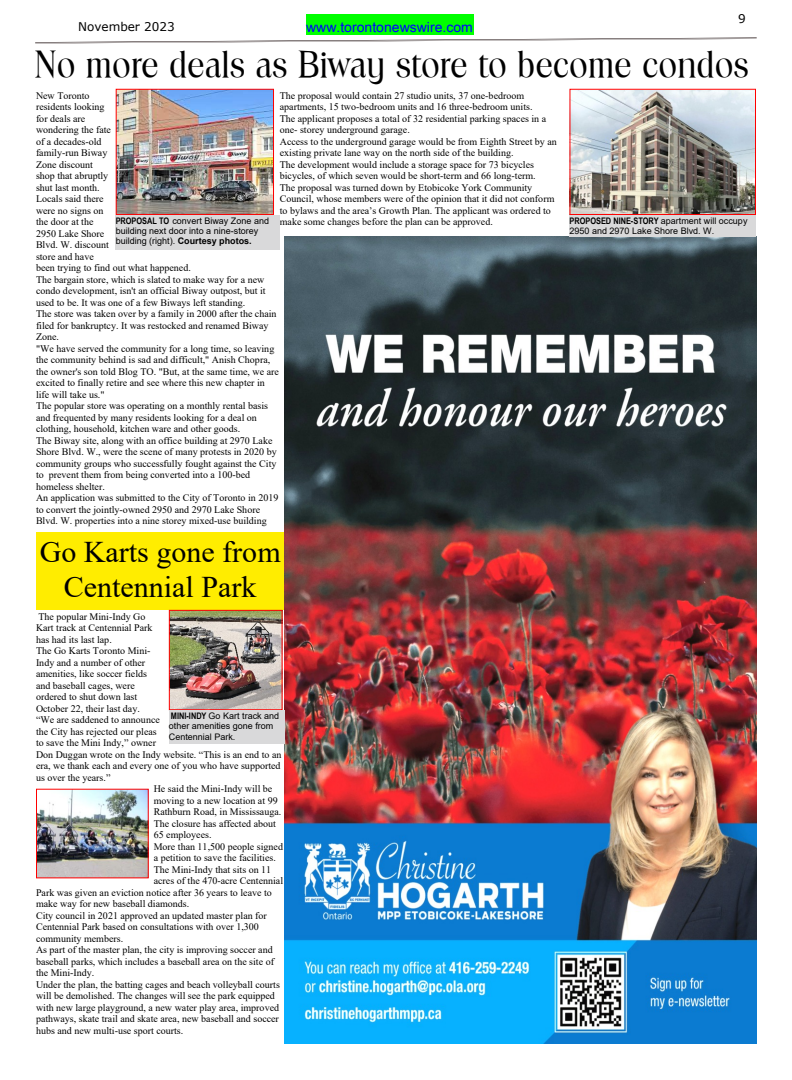
<style>
.page{position:relative;width:792px;height:1080px;background:#fff}
.page>*{position:absolute;margin:0;border:0;box-sizing:border-box;transform-origin:0 0}
.t1{font:36px "Toledo SF";color:#000}
.t2{font:30px/34.5px "Times New Roman";color:#000;text-align:center}
.t3{font:14px "Arial Unicode MS";color:#00f}
.t4{font:12px "Verdana";color:#000}
.t5{font:10px/11.5px "Times New Roman";color:#000}
.t6{font:9px/10.2px "Arial";color:#000}
.s1{font-family:"Arial Narrow";font-weight:700;font-size:9px}
.s2{font-family:"Arial";font-size:9px}
.s3{font-weight:700}
.s4{font-family:"Arial Narrow";font-weight:700}
</style>
<div class="page">
<svg style="left:35px;top:38px;width:722px;height:6px"></svg>
<div style="left:306px;top:14px;width:168px;height:20px;background:#0f0"></div>
<div style="left:36px;top:532px;width:248px;height:78px;background:#ffed00"></div>
<img style="left:284px;top:237px;width:472px;height:807px">
<img style="left:571px;top:91px;width:183px;height:122px">
<div style="left:569px;top:89px;width:187px;height:126px;border:1px solid #f00"></div>
<img style="left:118px;top:91px;width:154px;height:122px">
<div style="left:116px;top:89px;width:158px;height:126px;border:1px solid #f00"></div>
<div style="left:116px;top:215px;width:164px;height:35px;background:#d9d9da"></div>
<div style="left:569px;top:215px;width:187px;height:22px;background:#d9d9da"></div>
<img style="left:171px;top:612px;width:110px;height:96px">
<div style="left:169px;top:610px;width:114px;height:100px;border:1px solid #f00"></div>
<img style="left:38px;top:791px;width:109px;height:85px">
<div style="left:36px;top:789px;width:113px;height:89px;border:1px solid #f00"></div>
<div style="left:169px;top:710px;width:115px;height:34px;background:#d9d9da"></div>
<p class="t4" style="left:78px;top:22px;width:98px">November 2023</p>
<h3 class="t3" style="left:306px;top:21px;width:168px">www.torontonewswire.com</h3>
<p class="t4" style="left:738px;top:14px;width:9px">9</p>
<h1 class="t1" style="left:35px;top:43px;width:716px">No more deals as Biway store to become condos</h1>
<p class="t5" style="left:36px;top:91px;width:244px">New Toronto<br>residents looking<br>for deals are<br>wondering the fate<br>of a decades-old<br>family-run Biway<br>Zone discount<br>shop that abruptly<br>shut last month.<br>Locals said there<br>were no signs on<br>the door at the<br>2950 Lake Shore<br>Blvd. W. discount<br>store and have<br>been trying to find out what happened.<br>The bargain store, which is slated to make way for a new condo development, isn't an official Biway outpost, but it used to be. It was one of a few Biways left standing.<br>The store was taken over by a family in 2000 after the chain filed for bankruptcy. It was restocked and renamed Biway Zone.<br>"We have served the community for a long time, so leaving the community behind is sad and difficult," Anish Chopra, the owner's son told Blog TO. "But, at the same time, we are excited to finally retire and see where this new chapter in life will take us."<br>The popular store was operating on a monthly rental basis and frequented by many residents looking for a deal on clothing, household, kitchen ware and other goods.<br>The Biway site, along with an office building at 2970 Lake Shore Blvd. W., were the scene of many protests in 2020 by community groups who successfully fought against the City to prevent them from being converted into a 100-bed homeless shelter.<br>An application was submitted to the City of Toronto in 2019 to convert the jointly-owned 2950 and 2970 Lake Shore Blvd. W. properties into a nine storey mixed-use building</p>
<p class="t5" style="left:280px;top:91px;width:246px">The proposal would contain 27 studio units, 37 one-bedroom</p>
<p class="t5" style="left:280px;top:102px;width:254px">apartments, 15 two-bedroom units and 16 three-bedroom units.</p>
<p class="t5" style="left:280px;top:114px;width:268px">The applicant proposes a total of 32 residential parking spaces in a</p>
<p class="t5" style="left:280px;top:125px;width:132px">one- storey underground garage.</p>
<p class="t5" style="left:280px;top:137px;width:279px">Access to the underground garage would be from Eighth Street by an</p>
<p class="t5" style="left:280px;top:148px;width:235px">existing private lane way on the north side of the building.</p>
<p class="t5" style="left:280px;top:160px;width:256px">The development would include a storage space for 73 bicycles</p>
<p class="t5" style="left:280px;top:171px;width:258px">bicycles, of which seven would be short-term and 66 long-term.</p>
<p class="t5" style="left:280px;top:183px;width:254px">The proposal was turned down by Etobicoke York Community</p>
<p class="t5" style="left:280px;top:194px;width:276px">Council, whose members were of the opinion that it did not conform</p>
<p class="t5" style="left:280px;top:206px;width:273px">to bylaws and the area’s Growth Plan. The applicant was ordered to</p>
<p class="t5" style="left:116px;top:217px;width:379px"><span class="s1">PROPOSAL TO</span> <span class="s2">convert Biway Zone and</span> make some changes before the plan can be approved.</p>
<p class="t6" style="left:116px;top:227px;width:144px">building next door into a nine-storey building (right). <span class="s3">Courtesy photos.</span></p>
<p class="t6" style="left:569px;top:217px;width:180px"><span class="s4">PROPOSED NINE-STORY</span> apartment will occupy<br>2950 and 2970 Lake Shore Blvd. W.</p>
<h2 class="t2" style="left:40px;top:538px;width:243px">Go Karts gone from<br>Centennial Park</h2>
<p class="t5" style="left:39px;top:612px;width:109px">The popular Mini-Indy Go</p>
<p class="t5" style="left:36px;top:623px;width:118px">Kart track at Centennial Park</p>
<p class="t5" style="left:36px;top:635px;width:77px">has had its last lap.</p>
<p class="t5" style="left:36px;top:646px;width:116px">The Go Karts Toronto Mini-</p>
<p class="t5" style="left:36px;top:658px;width:111px">Indy and a number of other</p>
<p class="t5" style="left:36px;top:669px;width:113px">amenities, like soccer fields</p>
<p class="t5" style="left:36px;top:681px;width:100px">and baseball cages, were</p>
<p class="t5" style="left:36px;top:692px;width:103px">ordered to shut down last</p>
<p class="t5" style="left:36px;top:704px;width:105px">October 22, their last day.</p>
<p class="t5" style="left:36px;top:715px;width:125px">“We are saddened to announce</p>
<p class="t5" style="left:36px;top:727px;width:122px">the City has rejected our pleas</p>
<p class="t5" style="left:36px;top:738px;width:122px">to save the Mini Indy,” owner</p>
<p class="t5" style="left:36px;top:750px;width:247px">Don Duggan wrote on the Indy website. “This is an end to an</p>
<p class="t5" style="left:36px;top:761px;width:246px">era, we thank each and every one of you who have supported</p>
<p class="t5" style="left:36px;top:773px;width:76px">us over the years.”</p>
<p class="t5" style="left:154px;top:784px;width:120px">He said the Mini-Indy will be</p>
<p class="t5" style="left:154px;top:796px;width:125px">moving to a new location at 99</p>
<p class="t5" style="left:154px;top:807px;width:129px">Rathburn Road, in Mississauga.</p>
<p class="t5" style="left:154px;top:819px;width:124px">The closure has affected about</p>
<p class="t5" style="left:154px;top:830px;width:59px">65 employees.</p>
<p class="t5" style="left:154px;top:842px;width:131px">More than 11,500 people signed</p>
<p class="t5" style="left:154px;top:853px;width:124px">a petition to save the facilities.</p>
<p class="t5" style="left:154px;top:865px;width:119px">The Mini-Indy that sits on 11</p>
<p class="t5" style="left:154px;top:876px;width:131px">acres of the 470-acre Centennial</p>
<p class="t5" style="left:36px;top:888px;width:237px">Park was given an eviction notice after 36 years to leave to</p>
<p class="t5" style="left:36px;top:899px;width:155px">make way for new baseball diamonds.</p>
<p class="t5" style="left:36px;top:911px;width:232px">City council in 2021 approved an updated master plan for</p>
<p class="t5" style="left:36px;top:922px;width:224px">Centennial Park based on consultations with over 1,300</p>
<p class="t5" style="left:36px;top:934px;width:89px">community members.</p>
<p class="t5" style="left:36px;top:945px;width:238px">As part of the master plan, the city is improving soccer and</p>
<p class="t5" style="left:36px;top:957px;width:240px">baseball parks, which includes a baseball area on the site of</p>
<p class="t5" style="left:36px;top:968px;width:60px">the Mini-Indy.</p>
<p class="t5" style="left:36px;top:980px;width:245px">Under the plan, the batting cages and beach volleyball courts</p>
<p class="t5" style="left:36px;top:991px;width:240px">will be demolished. The changes will see the park equipped</p>
<p class="t5" style="left:36px;top:1003px;width:245px">with new large playground, a new water play area, improved</p>
<p class="t5" style="left:36px;top:1014px;width:244px">pathways, skate trail and skate area, new baseball and soccer</p>
<p class="t5" style="left:36px;top:1025px;width:149px">hubs and new multi-use sport courts.</p>
<p class="t6" style="left:169px;top:712px;width:112px"><span class="s4">MINI-INDY</span> Go Kart track and other amenities gone from<br>Centennial Park.</p>
</div>
